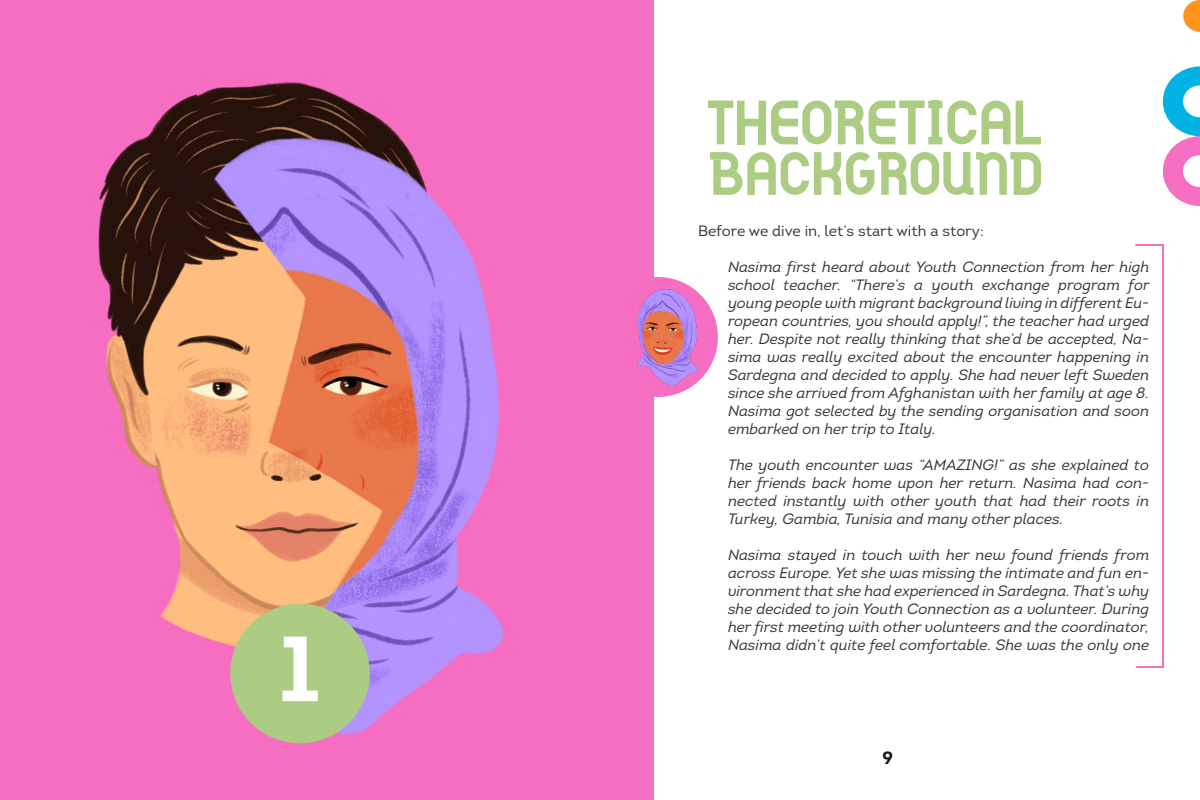
<style>
.page{position:relative;width:1200px;height:800px;background:#fff}
.page>*{position:absolute;margin:0;border:0;box-sizing:border-box;transform-origin:0 0}
.t1{font:700 92.2px "Intro";color:#fff}
.t2{font:700 17.6px "Intro";color:#1d160f}
.t3{font:italic 15px/18px "Intro";color:#333;text-align:justify}
.t4{font:15px "Intro";color:#333}
</style>
<div class="page">
<div style="left:0;top:0;width:654px;height:800px;background:#f56ec2"></div>
<svg style="left:1163px;top:66px;width:37px;height:140px"></svg>
<svg style="left:1183px;top:0;width:17px;height:32px"></svg>
<img style="left:98px;top:82px;width:406px;height:661px">
<svg style="left:708px;top:101px;width:333px;height:43px"></svg>
<svg style="left:710px;top:152px;width:331px;height:43px"></svg>
<div style="left:598px;top:277px;width:120px;height:120px;background:#f56ec2;border-radius:50%"></div>
<img style="left:637px;top:277px;width:80px;height:120px">
<hr style="left:1162px;top:244px;width:2px;height:424px;background:#f56ec2">
<hr style="left:1135px;top:244px;width:28px;height:2px;background:#f56ec2">
<hr style="left:1136px;top:666px;width:28px;height:2px;background:#f56ec2">
<div style="left:230px;top:604px;width:140px;height:139px;background:#abcc82;border-radius:50%"></div>
<h1 class="t1" style="left:278px;top:610px;width:44px">1</h1>
<p class="t4" style="left:698px;top:222px;width:287px">Before we dive in, let’s start with a story:</p>
<p class="t3" style="left:728px;top:258px;width:423px">Nasima first heard about Youth Connection from her high school teacher. “There’s a youth exchange program for young people with migrant background living in different Eu&shy;ropean countries, you should apply!”, the teacher had urged her. Despite not really thinking that she’d be accepted, Na&shy;sima was really excited about the encounter happening in Sardegna and decided to apply. She had never left Sweden since she arrived from Afghanistan with her family at age 8.<br>Nasima got selected by the sending organisation and soon embarked on her trip to Italy.</p>
<p class="t3" style="left:728px;top:456px;width:423px">The youth encounter was “AMAZING!” as she explained to her friends back home upon her return. Nasima had con&shy;nected instantly with other youth that had their roots in Turkey, Gambia, Tunisia and many other places.</p>
<p class="t3" style="left:728px;top:546px;width:423px">Nasima stayed in touch with her new found friends from across Europe. Yet she was missing the intimate and fun en&shy;vironment that she had experienced in Sardegna. That’s why she decided to join Youth Connection as a volunteer. During her first meeting with other volunteers and the coordinator, Nasima didn’t quite feel comfortable. She was the only one</p>
<p class="t2" style="left:882px;top:746px;width:12px">9</p>
</div>
